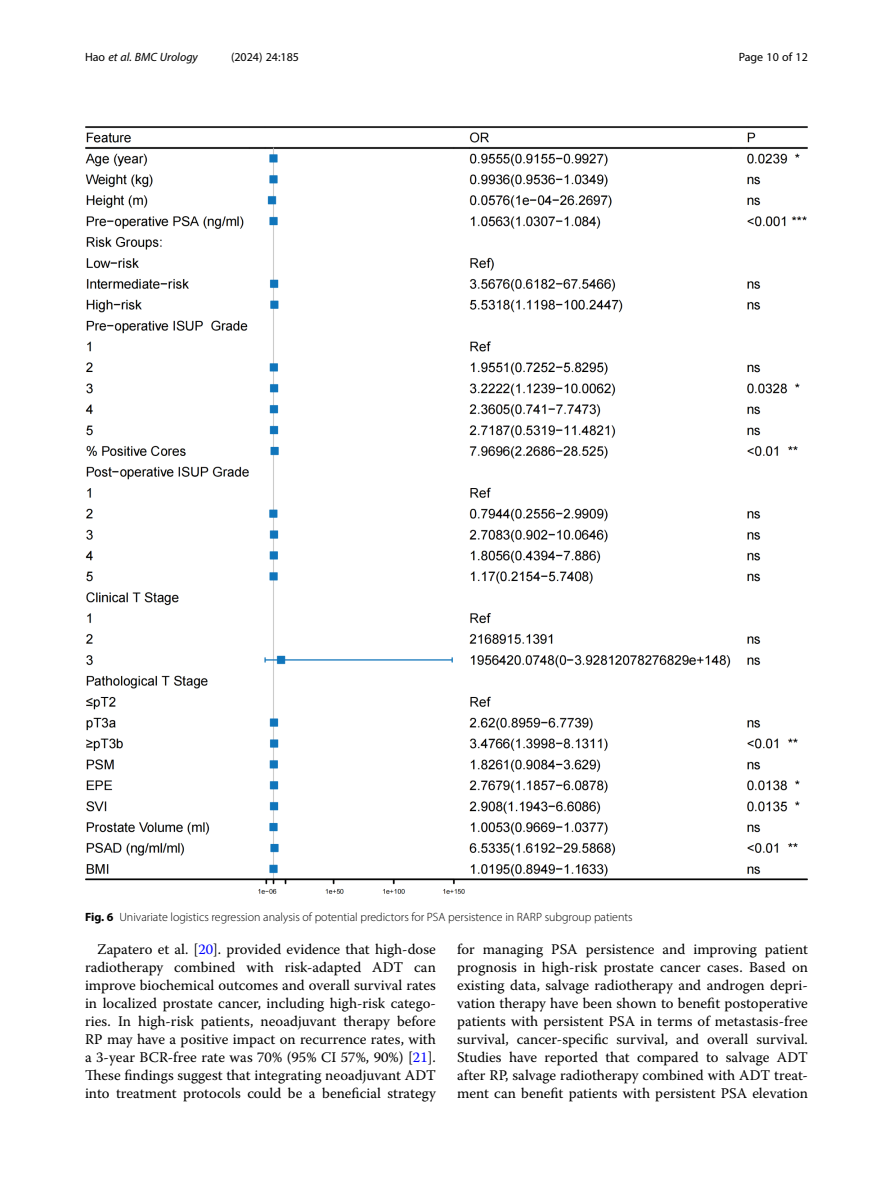
<style>
.page{position:relative;width:893px;height:1191px;background:#fff}
.page>*{position:absolute;margin:0;border:0;box-sizing:border-box;transform-origin:0 0}
.Body_Text_Indent{font:14.7px/18px "Warnock Pro";color:#000;text-align:justify}
.Figure_Caption{font:300 12px "Myriad Pro";color:#000}
.t1{font:12px "Myriad Pro";color:#000}
.t2{font:italic 12px "Myriad Pro";color:#000}
.s1{font-style:normal}
.s2{font-weight:700}
.s3{color:#00f}
</style>
<div class="page">
<img style="left:85px;top:126px;width:723px;height:768px">
<p class="t2" style="left:85px;top:50px;width:114px"><span class="s1">Hao</span> et al. BMC Urology</p>
<p class="t1" style="left:231px;top:50px;width:70px">(2024) 24:185</p>
<p class="t1" style="left:739px;top:50px;width:71px">Page 10 of 12</p>
<p class="Figure_Caption" style="left:85px;top:909px;width:549px"><span class="s2">Fig. 6</span> Univariate logistics regression analysis of potential predictors for PSA persistence in RARP subgroup patients</p>
<p class="Body_Text_Indent" style="left:85px;top:940px;width:352px;text-indent:12px">Zapatero et al. [<span class="s3">20</span>]. provided evidence that high-dose radiotherapy combined with risk-adapted ADT can improve biochemical outcomes and overall survival rates in localized prostate cancer, including high-risk catego&shy;ries. In high-risk patients, neoadjuvant therapy before RP may have a positive impact on recurrence rates, with a 3-year BCR-free rate was 70% (95% CI 57%, 90%) [<span class="s3">21</span>].<br>These findings suggest that integrating neoadjuvant ADT into treatment protocols could be a beneficial strategy</p>
<p class="Body_Text_Indent" style="left:457px;top:940px;width:352px">for managing PSA persistence and improving patient prognosis in high-risk prostate cancer cases. Based on existing data, salvage radiotherapy and androgen depri&shy;vation therapy have been shown to benefit postoperative patients with persistent PSA in terms of metastasis-free survival, cancer-specific survival, and overall survival.<br>Studies have reported that compared to salvage ADT after RP, salvage radiotherapy combined with ADT treat&shy;ment can benefit patients with persistent PSA elevation</p>
</div>
